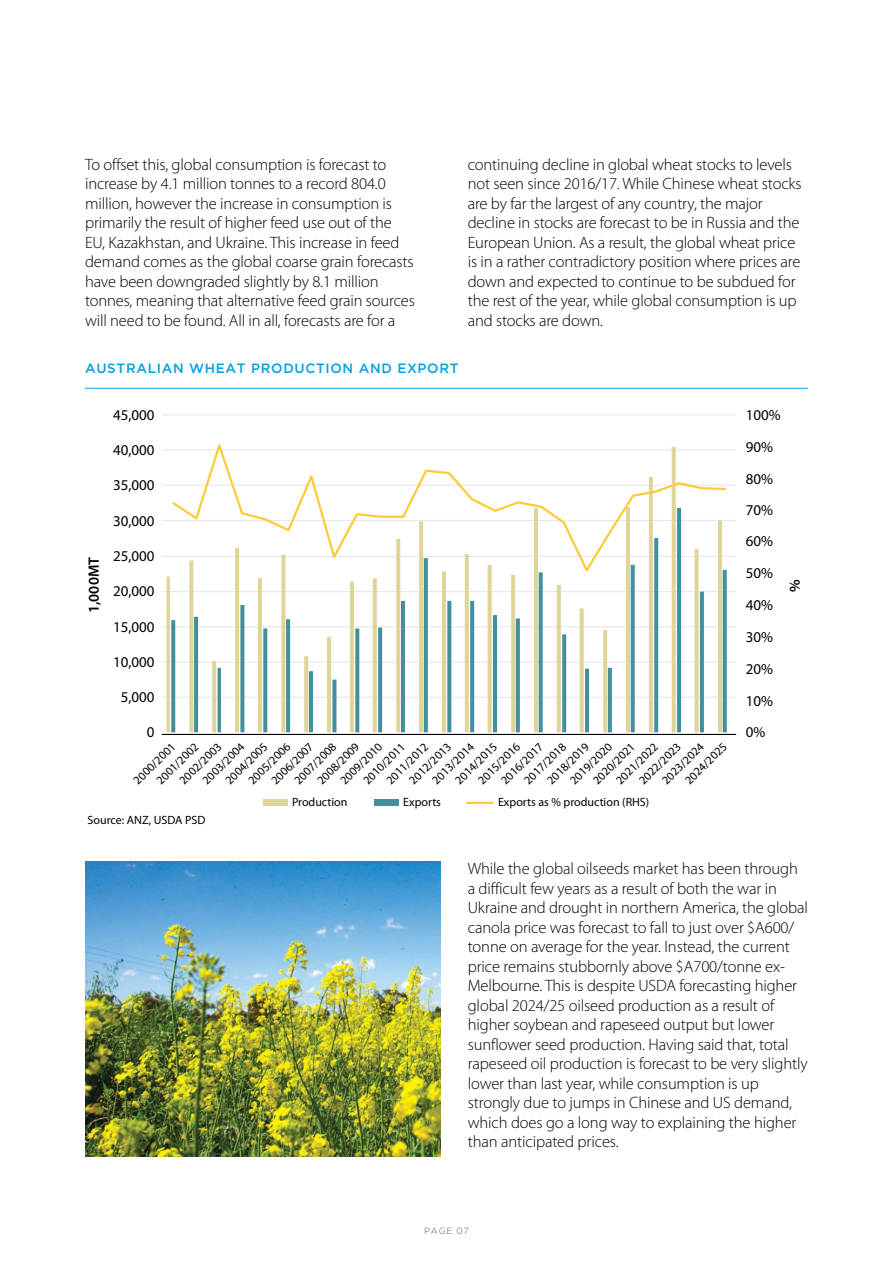
<style>
.page{position:relative;width:893px;height:1263px;background:#fff}
.page>*{position:absolute;margin:0;border:0;box-sizing:border-box;transform-origin:0 0}
.t1{font:300 16.5px/19.5px "Myriad Pro";letter-spacing:-.01em;color:#000}
.t2{font:15px "Myriad Pro";color:#000}
.t3{font:600 15px "Myriad Pro";color:#000}
.t4{font:500 13.5px "Gotham";letter-spacing:.05em;color:#00a1e0}
.t5{font:12px "Myriad Pro";color:#000}
.t6{font:300 9px "Gotham";letter-spacing:.07em;color:#58595b}
</style>
<div class="page">
<img style="left:85px;top:862px;width:355px;height:294px">
<hr style="left:85px;top:388px;width:723px;height:1px;background:#00a1e0">
<hr style="left:162px;top:697px;width:574px;height:1px;background:#e6e7e8">
<hr style="left:162px;top:661px;width:574px;height:1px;background:#e6e7e8">
<hr style="left:162px;top:626px;width:574px;height:1px;background:#e6e7e8">
<hr style="left:162px;top:591px;width:574px;height:1px;background:#e6e7e8">
<hr style="left:162px;top:556px;width:574px;height:1px;background:#e6e7e8">
<hr style="left:162px;top:520px;width:574px;height:1px;background:#e6e7e8">
<hr style="left:162px;top:485px;width:574px;height:1px;background:#e6e7e8">
<hr style="left:162px;top:449px;width:574px;height:2px;background:#e6e7e8">
<hr style="left:162px;top:414px;width:574px;height:1px;background:#e6e7e8">
<hr style="left:167px;top:576px;width:3px;height:156px;background:#dfd599">
<svg style="left:189px;top:575px;width:4px;height:157px"></svg>
<svg style="left:212px;top:661px;width:4px;height:71px"></svg>
<hr style="left:235px;top:548px;width:4px;height:184px;background:#dfd599">
<hr style="left:258px;top:578px;width:4px;height:154px;background:#dfd599">
<svg style="left:281px;top:575px;width:4px;height:157px"></svg>
<svg style="left:304px;top:656px;width:4px;height:76px"></svg>
<hr style="left:327px;top:637px;width:4px;height:95px;background:#dfd599">
<hr style="left:350px;top:582px;width:4px;height:150px;background:#dfd599">
<svg style="left:373px;top:578px;width:4px;height:154px"></svg>
<svg style="left:396px;top:575px;width:4px;height:157px"></svg>
<hr style="left:419px;top:521px;width:4px;height:211px;background:#dfd599">
<hr style="left:442px;top:571px;width:4px;height:161px;background:#dfd599">
<svg style="left:465px;top:575px;width:4px;height:157px"></svg>
<svg style="left:488px;top:575px;width:4px;height:157px"></svg>
<svg style="left:511px;top:575px;width:4px;height:157px"></svg>
<hr style="left:534px;top:508px;width:4px;height:224px;background:#dfd599">
<svg style="left:557px;top:585px;width:4px;height:147px"></svg>
<svg style="left:580px;top:608px;width:4px;height:124px"></svg>
<svg style="left:603px;top:630px;width:4px;height:102px"></svg>
<hr style="left:626px;top:507px;width:4px;height:225px;background:#dfd599">
<hr style="left:649px;top:477px;width:4px;height:255px;background:#dfd599">
<svg style="left:672px;top:575px;width:4px;height:157px"></svg>
<svg style="left:694px;top:575px;width:4px;height:157px"></svg>
<hr style="left:718px;top:520px;width:4px;height:212px;background:#dfd599">
<svg style="left:171px;top:620px;width:4px;height:112px"></svg>
<svg style="left:194px;top:617px;width:4px;height:115px"></svg>
<hr style="left:218px;top:668px;width:3px;height:64px;background:#448f9c">
<svg style="left:240px;top:605px;width:4px;height:127px"></svg>
<svg style="left:263px;top:628px;width:4px;height:104px"></svg>
<svg style="left:286px;top:619px;width:4px;height:113px"></svg>
<hr style="left:309px;top:671px;width:4px;height:61px;background:#448f9c">
<svg style="left:332px;top:679px;width:4px;height:53px"></svg>
<svg style="left:355px;top:628px;width:4px;height:104px"></svg>
<svg style="left:378px;top:628px;width:4px;height:104px"></svg>
<hr style="left:401px;top:601px;width:4px;height:131px;background:#448f9c">
<svg style="left:424px;top:575px;width:4px;height:157px"></svg>
<svg style="left:447px;top:601px;width:4px;height:131px"></svg>
<svg style="left:470px;top:601px;width:4px;height:131px"></svg>
<hr style="left:493px;top:615px;width:4px;height:117px;background:#448f9c">
<svg style="left:516px;top:618px;width:4px;height:114px"></svg>
<svg style="left:539px;top:575px;width:4px;height:157px"></svg>
<svg style="left:562px;top:634px;width:4px;height:98px"></svg>
<hr style="left:585px;top:669px;width:4px;height:63px;background:#448f9c">
<svg style="left:608px;top:668px;width:4px;height:64px"></svg>
<svg style="left:631px;top:575px;width:4px;height:157px"></svg>
<svg style="left:654px;top:575px;width:4px;height:157px"></svg>
<hr style="left:677px;top:508px;width:4px;height:224px;background:#448f9c">
<hr style="left:700px;top:592px;width:4px;height:140px;background:#448f9c">
<svg style="left:723px;top:575px;width:4px;height:157px"></svg>
<hr style="left:162px;top:734px;width:574px;height:1px;background:#000">
<svg style="left:170px;top:444px;width:557px;height:131px"></svg>
<div style="left:263px;top:799px;width:25px;height:7px;background:#dfd599"></div>
<div style="left:374px;top:799px;width:25px;height:7px;background:#448f9c"></div>
<hr style="left:467px;top:802px;width:26px;height:2px;background:#ffca38">
<p class="t1" style="left:85px;top:155px;width:331px">To offset this, global consumption is forecast to increase by 4.1 million tonnes to a record 804.0 million, however the increase in consumption is primarily the result of higher feed use out of the EU, Kazakhstan, and Ukraine. This increase in feed demand comes as the global coarse grain forecasts have been downgraded slightly by 8.1 million tonnes, meaning that alternative feed grain sources will need to be found. All in all, forecasts are for a</p>
<p class="t1" style="left:468px;top:155px;width:335px">continuing decline in global wheat stocks to levels not seen since 2016/17. While Chinese wheat stocks are by far the largest of any country, the major decline in stocks are forecast to be in Russia and the European Union. As a result, the global wheat price is in a rather contradictory position where prices are down and expected to continue to be subdued for the rest of the year, while global consumption is up and stocks are down.</p>
<p class="t4" style="left:85px;top:360px;width:375px">AUSTRALIAN WHEAT PRODUCTION AND EXPORT</p>
<p class="t2" style="left:113px;top:406px;width:43px">45,000</p>
<p class="t2" style="left:113px;top:441px;width:43px">40,000</p>
<p class="t2" style="left:113px;top:476px;width:43px">35,000</p>
<p class="t3" style="left:84px;top:613px;width:57px;rotate:-90deg">1,000MT</p>
<p class="t2" style="left:113px;top:511px;width:43px">30,000</p>
<p class="t2" style="left:113px;top:546px;width:43px">25,000</p>
<p class="t2" style="left:113px;top:582px;width:43px">20,000</p>
<p class="t2" style="left:113px;top:618px;width:43px">15,000</p>
<p class="t2" style="left:113px;top:653px;width:43px">10,000</p>
<p class="t2" style="left:121px;top:688px;width:35px">5,000</p>
<p class="t2" style="left:147px;top:723px;width:9px">0</p>
<p class="t5" style="left:199px;top:776px;width:55px;rotate:-44deg">2003/2004</p>
<p class="t5" style="left:659px;top:776px;width:55px;rotate:-44deg">2023/2024</p>
<p class="t5" style="left:245px;top:776px;width:55px;rotate:-44deg">2005/2006</p>
<p class="t5" style="left:429px;top:776px;width:55px;rotate:-44deg">2013/2014</p>
<p class="t5" style="left:475px;top:776px;width:55px;rotate:-44deg">2015/2016</p>
<p class="t5" style="left:544px;top:776px;width:55px;rotate:-44deg">2018/2019</p>
<p class="t5" style="left:314px;top:776px;width:55px;rotate:-44deg">2008/2009</p>
<p class="t5" style="left:291px;top:776px;width:55px;rotate:-44deg">2007/2008</p>
<p class="t5" style="left:567px;top:776px;width:55px;rotate:-44deg">2019/2020</p>
<p class="t5" style="left:337px;top:776px;width:55px;rotate:-44deg">2009/2010</p>
<p class="t5" style="left:521px;top:776px;width:55px;rotate:-44deg">2017/2018</p>
<p class="t5" style="left:153px;top:776px;width:55px;rotate:-44deg">2001/2002</p>
<p class="t5" style="left:383px;top:776px;width:55px;rotate:-44deg">2011/2012</p>
<p class="t5" style="left:613px;top:776px;width:55px;rotate:-44deg">2021/2022</p>
<p class="t5" style="left:268px;top:776px;width:55px;rotate:-44deg">2006/2007</p>
<p class="t5" style="left:498px;top:776px;width:55px;rotate:-44deg">2016/2017</p>
<p class="t5" style="left:176px;top:776px;width:55px;rotate:-44deg">2002/2003</p>
<p class="t5" style="left:406px;top:776px;width:55px;rotate:-44deg">2012/2013</p>
<p class="t5" style="left:636px;top:776px;width:55px;rotate:-44deg">2022/2023</p>
<p class="t5" style="left:222px;top:776px;width:55px;rotate:-44deg">2004/2005</p>
<p class="t5" style="left:452px;top:776px;width:55px;rotate:-44deg">2014/2015</p>
<p class="t5" style="left:682px;top:776px;width:55px;rotate:-44deg">2024/2025</p>
<p class="t5" style="left:130px;top:776px;width:55px;rotate:-44deg">2000/2001</p>
<p class="t5" style="left:590px;top:776px;width:55px;rotate:-44deg">2020/2021</p>
<p class="t5" style="left:360px;top:776px;width:55px;rotate:-44deg">2010/2011</p>
<p class="t5" style="left:292px;top:795px;width:57px">Production</p>
<p class="t5" style="left:403px;top:795px;width:39px">Exports</p>
<p class="t5" style="left:498px;top:795px;width:153px">Exports as % production (RHS)</p>
<p class="t5" style="left:88px;top:812px;width:119px">Source: ANZ, USDA PSD</p>
<p class="t2" style="left:746px;top:406px;width:36px">100%</p>
<p class="t2" style="left:746px;top:437px;width:29px">90%</p>
<p class="t2" style="left:746px;top:469px;width:29px">80%</p>
<p class="t2" style="left:746px;top:501px;width:29px">70%</p>
<p class="t2" style="left:746px;top:532px;width:29px">60%</p>
<p class="t2" style="left:746px;top:564px;width:29px">50%</p>
<p class="t2" style="left:746px;top:596px;width:29px">40%</p>
<p class="t2" style="left:746px;top:628px;width:29px">30%</p>
<p class="t2" style="left:746px;top:659px;width:29px">20%</p>
<p class="t2" style="left:746px;top:691px;width:29px">10%</p>
<p class="t2" style="left:746px;top:723px;width:21px">0%</p>
<p class="t3" style="left:785px;top:591px;width:14px;rotate:-90deg">%</p>
<p class="t1" style="left:468px;top:859px;width:342px">While the global oilseeds market has been through a difficult few years as a result of both the war in Ukraine and drought in northern America, the global canola price was forecast to fall to just over $A600/ tonne on average for the year. Instead, the current price remains stubbornly above $A700/tonne ex-Melbourne. This is despite USDA forecasting higher global 2024/25 oilseed production as a result of higher soybean and rapeseed output but lower sunflower seed production. Having said that, total rapeseed oil production is forecast to be very slightly lower than last year, while consumption is up strongly due to jumps in Chinese and US demand, which does go a long way to explaining the higher than anticipated prices.</p>
<p class="t6" style="left:424px;top:1225px;width:46px">PAGE 07</p>
</div>
